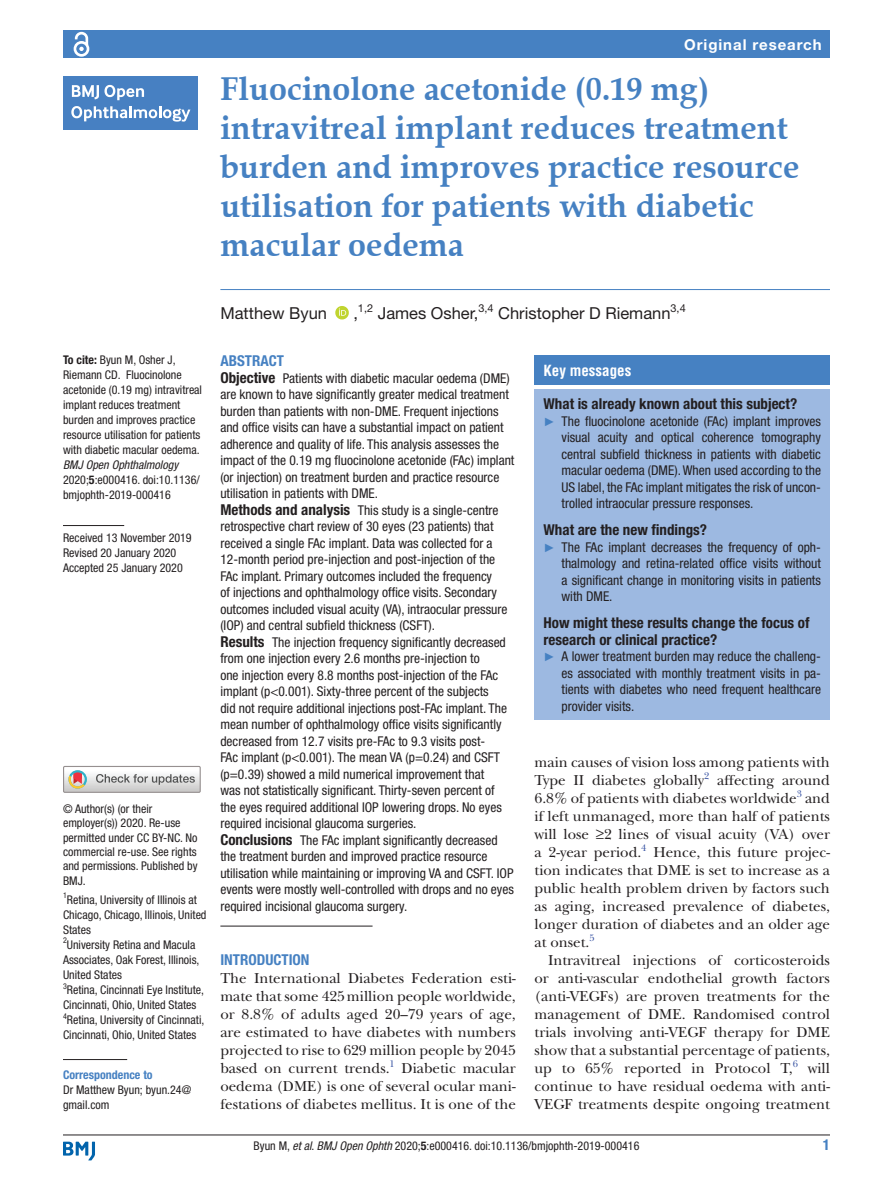
<style>
.page{position:relative;width:893px;height:1191px;background:#fff}
.page>*{position:absolute;margin:0;border:0;box-sizing:border-box;transform-origin:0 0}
.t1{font:700 33px/39px "Zapf Calligraphic 801 BT";color:#4681c2}
.t2{font:16.5px "Helvetica Neue LT Std";color:#231f20}
.t3{font:15px/18px "New Baskerville";color:#231f20;text-align:justify}
.t4{font:700 condensed 15px/16.5px "Helvetica Neue LT Std";color:#231f20}
.t5{font:700 condensed 15px "Helvetica Neue LT Std";color:#4681c2}
.t6{font:700 15px "Helvetica Neue LT Std";letter-spacing:.065em;color:#fff}
.t7{font:700 condensed 15px "Helvetica";color:#fff}
.t8{font:condensed 13.5px/16.5px "Helvetica Neue LT Std";color:#231f20;text-align:justify}
.t9{font:condensed 12px/15px "Helvetica Neue LT Std";color:#231f20}
.t10{font:700 condensed 12px "Helvetica Neue LT Std";color:#4681c2}
.t11{font:10.95px "Helvetica Neue LT Std";color:#231f20}
.t12{font:9.9px "New Baskerville";color:#3853a3}
.t13{font:condensed 7.95px "Helvetica Neue LT Std";color:#231f20}
.s1{font-weight:700}
.s2{font-style:italic}
.s3{font-weight:700;font-size:15px}
.s4{font-family:"Arial";font-stretch:normal;font-size:12px;color:#4681c2}
</style>
<div class="page">
<hr style="left:63px;top:1134px;width:767px;height:1px;background:#231f20">
<svg style="left:63px;top:1141px;width:32px;height:19px"></svg>
<div style="left:63px;top:31px;width:767px;height:27px;background:#4681c2"></div>
<svg style="left:73px;top:31px;width:17px;height:26px"></svg>
<hr style="left:220px;top:289px;width:610px;height:1px;background:#4681c2">
<svg style="left:335px;top:306px;width:14px;height:13px"></svg>
<hr style="left:63px;top:525px;width:61px;height:1px;background:#231f20">
<hr style="left:63px;top:1059px;width:64px;height:1px;background:#231f20">
<div style="left:63px;top:766px;width:138px;height:27px;border:1px solid #969090"></div>
<svg style="left:64px;top:766px;width:136px;height:26px"></svg>
<div style="left:63px;top:77px;width:135px;height:53px;background:#4780c2"></div>
<svg style="left:72px;top:85px;width:72px;height:15px"></svg>
<svg style="left:71px;top:106px;width:119px;height:16px"></svg>
<hr style="left:220px;top:925px;width:153px;height:1px;background:#231f20">
<div style="left:535px;top:355px;width:295px;height:30px;background:#4681c2"></div>
<div style="left:535px;top:389px;width:295px;height:330px;background:#9db9e1"></div>
<p class="t6" style="left:684px;top:35px;width:139px">Original research</p>
<h1 class="t1" style="left:220px;top:69px;width:580px">Fluocinolone acetonide (0.19 mg) intravitreal implant reduces treatment burden and improves practice resource utilisation for patients with diabetic macular oedema</h1>
<p class="t9" style="left:63px;top:352px;width:141px"><span class="s1">To cite:</span> Byun M, Osher J,<br>Riemann CD. Fluocinolone acetonide (0.19 mg) intravitreal implant reduces treatment burden and improves practice resource utilisation for patients with diabetic macular oedema.</p>
<p class="t9" style="left:63px;top:457px;width:138px"><span class="s2">BMJ Open Ophthalmology<br></span>2020;<span class="s1">5</span>:e000416. doi:10.1136/ bmjophth-2019-000416</p>
<p class="t9" style="left:63px;top:530px;width:130px">Received 13 November 2019<br>Revised 20 January 2020<br>Accepted 25 January 2020</p>
<p class="t9" style="left:63px;top:801px;width:136px;line-height:14.4px">© Author(s) (or their employer(s)) 2020. Re-use permitted under CC BY-NC. No commercial re-use. See rights and permissions. Published by<br>BMJ.</p>
<p class="t13" style="left:63px;top:891px;width:5px">1</p>
<p class="t9" style="left:63px;top:892px;width:145px;text-indent:4px">Retina, University of Illinois at<br>Chicago, Chicago, Illinois, United<br>States</p>
<p class="t13" style="left:63px;top:936px;width:5px">2</p>
<p class="t9" style="left:63px;top:937px;width:138px;text-indent:4px">University Retina and Macula<br>Associates, Oak Forest, Illinois,<br>United States</p>
<p class="t13" style="left:63px;top:981px;width:5px">3</p>
<p class="t9" style="left:63px;top:982px;width:143px;text-indent:4px">Retina, Cincinnati Eye Institute, Cincinnati, Ohio, United States <sup>4</sup>Retina, University of Cincinnati, Cincinnati, Ohio, United States</p>
<p class="t10" style="left:63px;top:1068px;width:91px">Correspondence to</p>
<p class="t9" style="left:63px;top:1082px;width:130px">Dr Matthew Byun; byun.24@ gmail.com</p>
<p class="t11" style="left:358px;top:302px;width:17px">1,2</p>
<p class="t2" style="left:378px;top:304px;width:102px">James Osher,</p>
<p class="t11" style="left:478px;top:302px;width:17px">3,4</p>
<p class="t2" style="left:498px;top:304px;width:174px">Christopher D Riemann</p>
<p class="t11" style="left:671px;top:302px;width:17px">3,4</p>
<p class="t2" style="left:220px;top:304px;width:108px">Matthew Byun</p>
<p class="t2" style="left:353px;top:304px;width:6px">,</p>
<p class="t5" style="left:220px;top:351px;width:65px">ABSTRACT</p>
<p class="t8" style="left:220px;top:369px;width:296px;text-align:left"><span class="s3">Objective</span> Patients with diabetic macular oedema (DME) are known to have significantly greater medical treatment burden than patients with non-DME. Frequent injections and office visits can have a substantial impact on patient adherence and quality of life. This analysis assesses the impact of the 0.19 mg fluocinolone acetonide (FAc) implant (or injection) on treatment burden and practice resource utilisation in patients with DME.<br><span class="s3">Methods and analysis</span> This study is a single-centre retrospective chart review of 30 eyes (23 patients) that received a single FAc implant. Data was collected for a 12-month period pre-injection and post-injection of the FAc implant. Primary outcomes included the frequency<br>of injections and ophthalmology office visits. Secondary outcomes included visual acuity (VA), intraocular pressure (IOP) and central subfield thickness (CSFT).<br><span class="s3">Results</span> The injection frequency significantly decreased from one injection every 2.6 months pre-injection to<br>one injection every 8.8 months post-injection of the FAc implant (p&lt;0.001). Sixty-three percent of the subjects<br>did not require additional injections post-FAc implant. The mean number of ophthalmology office visits significantly decreased from 12.7 visits pre-FAc to 9.3 visits post-<br>FAc implant (p&lt;0.001). The mean VA (p=0.24) and CSFT (p=0.39) showed a mild numerical improvement that<br>was not statistically significant. Thirty-seven percent of<br>the eyes required additional IOP lowering drops. No eyes required incisional glaucoma surgeries.<br><span class="s3">Conclusions</span> The FAc implant significantly decreased the treatment burden and improved practice resource utilisation while maintaining or improving VA and CSFT. IOP events were mostly well-controlled with drops and no eyes required incisional glaucoma surgery.</p>
<p class="t5" style="left:220px;top:951px;width:61px">Introductio</p>
<p class="t5" style="left:301px;top:951px;width:10px">n</p>
<p class="t3" style="left:220px;top:969px;width:297px">The International Diabetes Federation esti&shy;mate that some 425million people worldwide, or 8.8% of adults aged 20–79 years of age, are estimated to have diabetes with numbers projected to rise to 629 million people by 2045 based on current trends.</p>
<p class="t12" style="left:390px;top:1057px;width:7px">1</p>
<p class="t3" style="left:220px;top:1059px;width:297px;text-indent:181px">Diabetic macular oedema (DME) is one of several ocular mani&shy;festations of diabetes mellitus. It is one of the</p>
<p class="t7" style="left:544px;top:361px;width:89px">Key messages</p>
<p class="t4" style="left:544px;top:395px;width:255px">What is already known about this subject?</p>
<p class="t8" style="left:562px;top:412px;width:261px;text-indent:-18px"><span class="s4">►</span> The fluocinolone acetonide (FAc) implant improves visual acuity and optical coherence tomography central subfield thickness in patients with diabetic macular oedema (DME). When used according to the US label, the FAc implant mitigates the risk of uncon&shy;trolled intraocular pressure responses.</p>
<p class="t4" style="left:544px;top:521px;width:165px">What are the new findings?</p>
<p class="t8" style="left:562px;top:538px;width:261px;text-indent:-18px"><span class="s4">►</span> The FAc implant decreases the frequency of oph&shy;thalmology and retina-related office visits without a significant change in monitoring visits in patients with DME.</p>
<p class="t4" style="left:544px;top:614px;width:267px">How might these results change the focus of research or clinical practice?</p>
<p class="t8" style="left:562px;top:648px;width:261px;text-indent:-18px"><span class="s4">►</span> A lower treatment burden may reduce the challeng&shy;es associated with monthly treatment visits in pa&shy;tients with diabetes who need frequent healthcare provider visits.</p>
<p class="t3" style="left:535px;top:753px;width:297px">main causes of vision loss among patients with<br>Type II diabetes globally<sup>2</sup></p>
<p class="t3" style="left:535px;top:771px;width:297px;text-indent:183px">affecting around<br>6.8% of patients with diabetes worldwide</p>
<p class="t12" style="left:797px;top:787px;width:7px">3</p>
<p class="t3" style="left:535px;top:789px;width:297px;text-indent:270px">and if left unmanaged, more than half of patients will lose ≥2 lines of visual acuity (VA) over a 2-year period.</p>
<p class="t12" style="left:641px;top:841px;width:7px">4</p>
<p class="t3" style="left:535px;top:843px;width:297px;text-indent:119px">Hence, this future projec&shy;tion indicates that DME is set to increase as a public health problem driven by factors such as aging, increased prevalence of diabetes, longer duration of diabetes and an older age at onset.</p>
<p class="t12" style="left:589px;top:931px;width:7px">5</p>
<p class="t3" style="left:535px;top:951px;width:297px;text-indent:14px">Intravitreal injections of corticosteroids or anti-vascular endothelial growth factors (anti-VEGFs) are proven treatments for the management of DME. Randomised control trials involving anti-VEGF therapy for DME show that a substantial percentage of patients, up to 65% reported in Protocol T,<sup>6</sup></p>
<p class="t3" style="left:535px;top:1059px;width:297px;text-indent:273px">will continue to have residual oedema with anti-VEGF treatments despite ongoing treatment</p>
<p class="t9" style="left:254px;top:1137px;width:387px">Byun M, <span class="s2">et al</span>. <span class="s2">BMJ Open Ophth</span> 2020;<span class="s1">5</span>:e000416. doi:10.1136/bmjophth-2019-000416</p>
<p class="t5" style="left:823px;top:1135px;width:9px">1</p>
</div>
